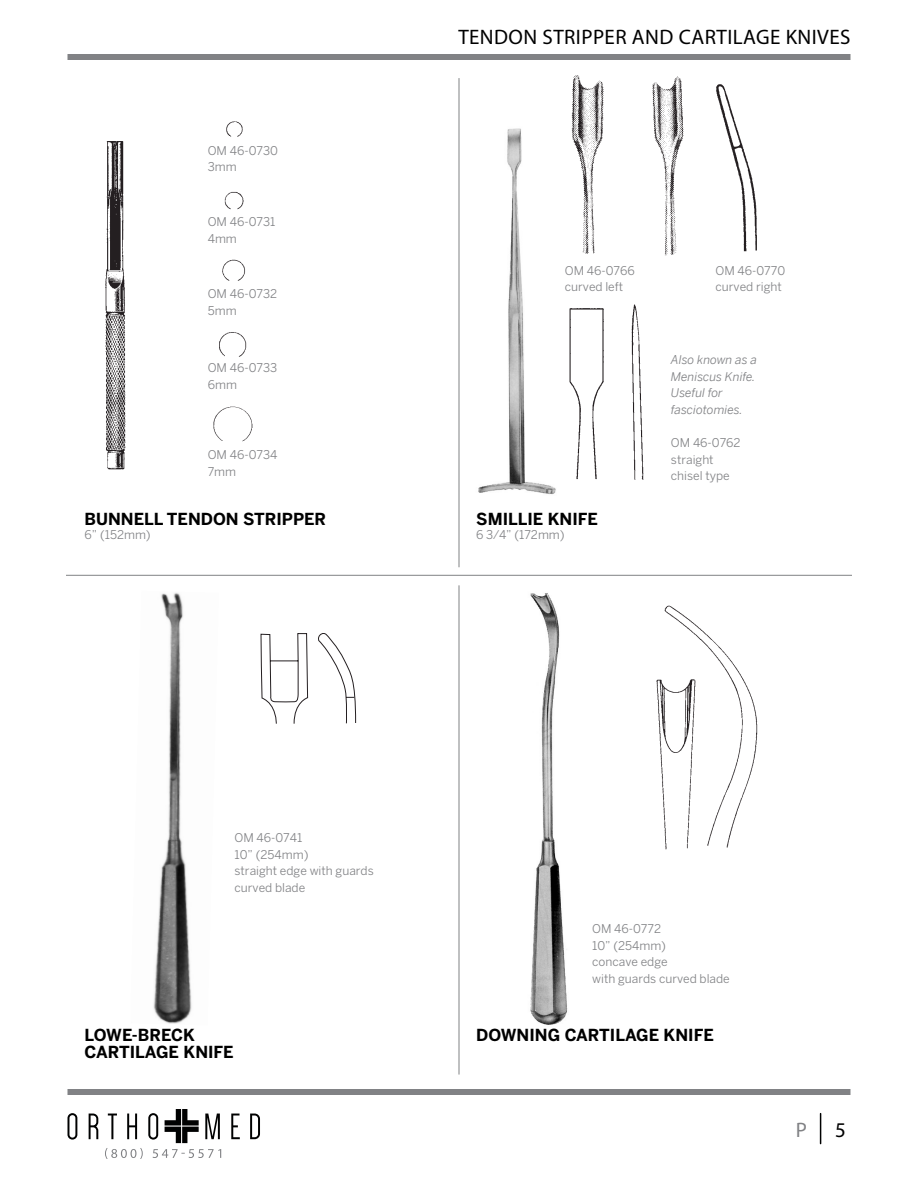
<style>
.page{position:relative;width:918px;height:1188px;background:#fff}
.page>*{position:absolute;margin:0;border:0;box-sizing:border-box;transform-origin:0 0}
.t1{font:21px "Myriad Pro";letter-spacing:.02em;color:#000}
.t2{font:21px "Myriad Pro";color:#818285}
.t3{font:700 16.5px/16.5px "Benton Sans";color:#000}
.t4{font:12px/16.5px "Benton Sans";color:#818285}
.t5{font:italic 12px/16.5px "Benton Sans";color:#818285}
</style>
<div class="page">
<hr style="left:459px;top:585px;width:1px;height:490px;background:#818285">
<hr style="left:459px;top:78px;width:1px;height:489px;background:#818285">
<hr style="left:66px;top:575px;width:786px;height:1px;background:#818285">
<img style="left:571px;top:75px;width:33px;height:179px">
<img style="left:652px;top:76px;width:105px;height:180px">
<img style="left:105px;top:141px;width:21px;height:329px">
<img style="left:478px;top:128px;width:78px;height:366px">
<img style="left:530px;top:593px;width:38px;height:432px">
<img style="left:656px;top:605px;width:102px;height:245px">
<img style="left:153px;top:592px;width:39px;height:432px">
<svg style="left:260px;top:633px;width:96px;height:91px"></svg>
<img style="left:569px;top:308px;width:35px;height:172px">
<img style="left:631px;top:304px;width:13px;height:176px">
<img style="left:213px;top:121px;width:40px;height:321px">
<div style="left:68px;top:54px;width:782px;height:6px;background:#818285"></div>
<div style="left:68px;top:1089px;width:782px;height:6px;background:#818285"></div>
<svg style="left:68px;top:1113px;width:9px;height:27px"></svg>
<svg style="left:89px;top:1114px;width:9px;height:25px"></svg>
<svg style="left:105px;top:1109px;width:116px;height:50px"></svg>
<svg style="left:231px;top:1114px;width:9px;height:25px"></svg>
<svg style="left:250px;top:1114px;width:10px;height:25px"></svg>
<hr style="left:820px;top:1114px;width:1px;height:30px;background:#000101">
<p class="t4" style="left:208px;top:142px;width:72px">OM 46-0730<br>3mm</p>
<p class="t4" style="left:208px;top:214px;width:69px">OM 46-0731<br>4mm</p>
<p class="t4" style="left:208px;top:285px;width:71px">OM 46-0732<br>5mm</p>
<p class="t4" style="left:208px;top:359px;width:71px">OM 46-0733<br>6mm</p>
<p class="t4" style="left:208px;top:447px;width:71px">OM 46-0734<br>7mm</p>
<h2 class="t3" style="left:85px;top:511px;width:243px">BUNNELL TENDON STRIPPER</h2>
<p class="t4" style="left:85px;top:526px;width:68px">6” (152mm)</p>
<h1 class="t1" style="left:458px;top:24px;width:394px">TENDON STRIPPER AND CARTILAGE KNIVES</h1>
<p class="t4" style="left:565px;top:262px;width:72px">OM 46-0766 curved left</p>
<p class="t4" style="left:715px;top:262px;width:71px">OM 46-0770 curved right</p>
<p class="t5" style="left:671px;top:351px;width:88px">Also known as a<br>Meniscus Knife.<br>Useful for fasciotomies.</p>
<h2 class="t3" style="left:476px;top:511px;width:123px">SMILLIE KNIFE</h2>
<p class="t4" style="left:476px;top:526px;width:90px">6 3⁄4” (172mm)</p>
<p class="t4" style="left:671px;top:434px;width:71px">OM 46-0762 straight chisel type</p>
<p class="t4" style="left:235px;top:830px;width:141px">OM 46-0741<br>10” (254mm)<br>straight edge with guards curved blade</p>
<p class="t4" style="left:592px;top:920px;width:139px">OM 46-0772<br>10” (254mm)<br>concave edge<br>with guards curved blade</p>
<h2 class="t3" style="left:85px;top:1027px;width:151px">LOWE-BRECK<br>CARTILAGE KNIFE</h2>
<h2 class="t3" style="left:476px;top:1027px;width:239px">DOWNING CARTILAGE KNIFE</h2>
<h1 class="t2" style="left:796px;top:1117px;width:13px">P</h1>
<h1 class="t1" style="left:835px;top:1117px;width:12px">5</h1>
</div>
